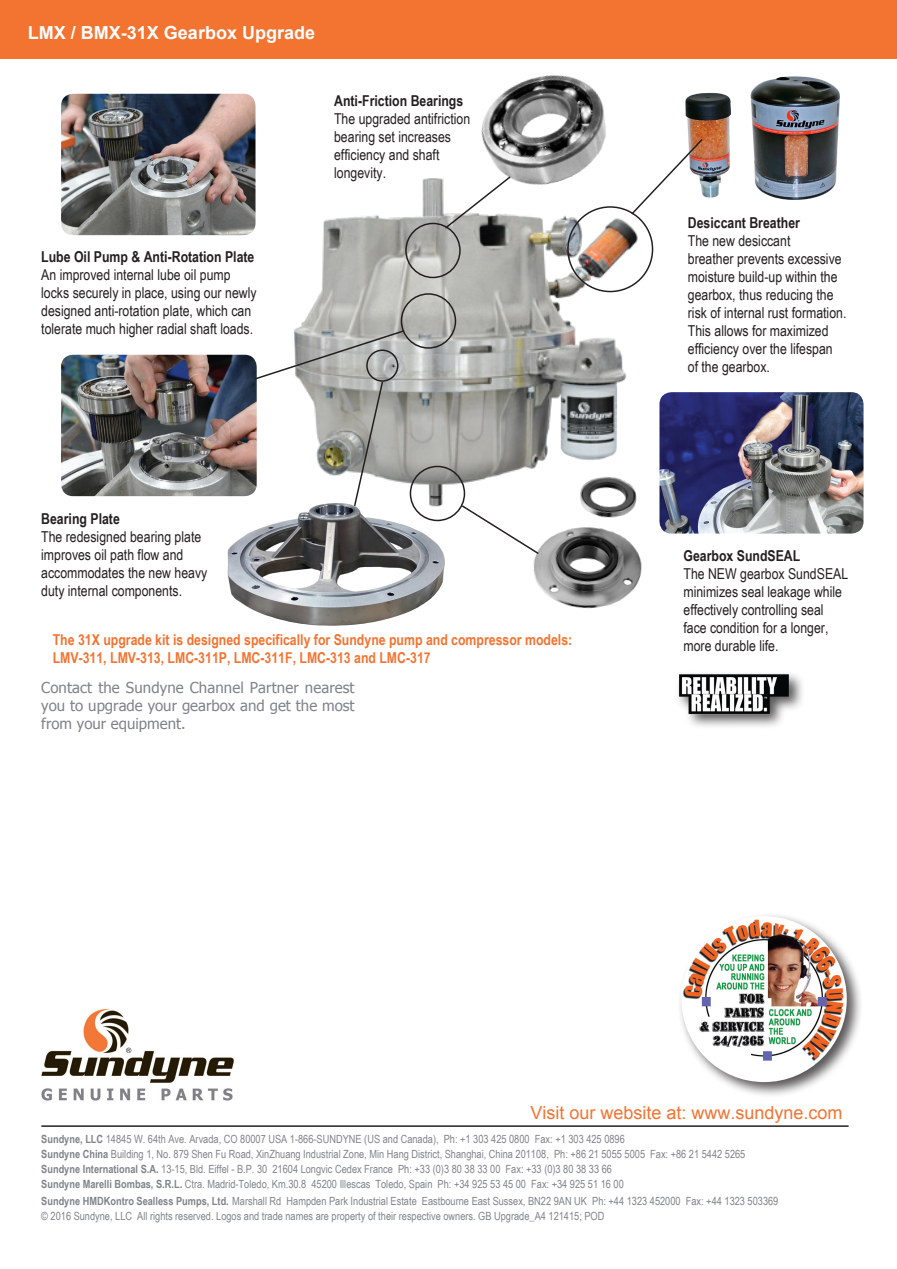
<style>
.page{position:relative;width:897px;height:1269px;background:#fff}
.page>*{position:absolute;margin:0;border:0;box-sizing:border-box;transform-origin:0 0}
.t1{font:18px "Arial";color:#f37331}
.t2{font:700 18px "Arial";color:#fff}
.t3{font:15px/18px "Arial Narrow";color:#231f20}
.t4{font:700 15px "Arial Narrow";color:#f37331}
.t5{font:700 15px "Arial Narrow";color:#231f20}
.t6{font:15px/18px "Tahoma";color:#80838a;text-align:justify}
.t7{font:11.25px "Arial Narrow";color:#80838a}
.s1{font-weight:700}
</style>
<div class="page">
<div style="left:0;top:0;width:897px;height:58px;background:#f37331"></div>
<div style="left:678px;top:912px;width:185px;height:187px;background:#231f20;opacity:.75"></div>
<img style="left:681px;top:916px;width:166px;height:166px;border-radius:83px">
<hr style="left:41px;top:1125px;width:808px;height:2px;background:#231f20">
<img style="left:295px;top:178px;width:345px;height:332px">
<img style="left:61px;top:355px;width:193px;height:141px">
<img style="left:221px;top:490px;width:229px;height:136px">
<img style="left:659px;top:392px;width:204px;height:142px">
<img style="left:685px;top:76px;width:155px;height:124px">
<img style="left:523px;top:471px;width:119px;height:138px">
<img style="left:61px;top:94px;width:195px;height:141px">
<img style="left:459px;top:58px;width:183px;height:157px">
<div style="left:405px;top:223px;width:56px;height:55px;border:2px solid #231f20;border-radius:50%"></div>
<div style="left:567px;top:206px;width:86px;height:86px;border:2px solid #231f20;border-radius:50%"></div>
<div style="left:401px;top:293px;width:55px;height:56px;border:2px solid #231f20;border-radius:50%"></div>
<div style="left:410px;top:466px;width:55px;height:55px;border:2px solid #231f20;border-radius:50%"></div>
<svg style="left:443px;top:175px;width:69px;height:55px"></svg>
<svg style="left:630px;top:137px;width:74px;height:79px"></svg>
<svg style="left:460px;top:504px;width:80px;height:52px"></svg>
<svg style="left:254px;top:329px;width:151px;height:179px"></svg>
<div style="left:675px;top:671px;width:131px;height:59px;background:#231f20;opacity:.75"></div>
<img style="left:678px;top:671px;width:112px;height:46px">
<img style="left:41px;top:1009px;width:193px;height:92px">
<p class="t2" style="left:28px;top:21px;width:289px">LMX / BMX-31X Gearbox Upgrade</p>
<p class="t5" style="left:334px;top:89px;width:131px">Anti-Friction Bearings</p>
<p class="t3" style="left:334px;top:109px;width:138px">The upgraded antifriction</p>
<p class="t3" style="left:334px;top:127px;width:118px">bearing set increases</p>
<p class="t3" style="left:334px;top:145px;width:107px">efficiency and shaft</p>
<p class="t3" style="left:334px;top:163px;width:53px">longevity.</p>
<p class="t5" style="left:41px;top:245px;width:215px">Lube Oil Pump &amp; Anti-Rotation Plate</p>
<p class="t3" style="left:41px;top:265px;width:191px">An improved internal lube oil pump</p>
<p class="t3" style="left:41px;top:283px;width:217px">locks securely in place, using our newly</p>
<p class="t3" style="left:41px;top:301px;width:211px">designed anti-rotation plate, which can</p>
<p class="t3" style="left:41px;top:319px;width:213px">tolerate much higher radial shaft loads.</p>
<p class="t5" style="left:41px;top:507px;width:80px">Bearing Plate</p>
<p class="t3" style="left:41px;top:527px;width:162px">The redesigned bearing plate improves oil path flow and</p>
<p class="t3" style="left:41px;top:563px;width:168px">accommodates the new heavy duty internal components.</p>
<p class="t4" style="left:53px;top:628px;width:521px">The 31X upgrade kit is designed specifically for Sundyne pump and compressor models:</p>
<p class="t4" style="left:53px;top:646px;width:379px">LMV-311, LMV-313, LMC-311P, LMC-311F, LMC-313 and LMC-317</p>
<p class="t6" style="left:41px;top:677px;width:315px">Contact the Sundyne Channel Partner nearest you to upgrade your gearbox and get the most from your equipment.</p>
<p class="t5" style="left:688px;top:212px;width:114px">Desiccant Breather</p>
<p class="t3" style="left:688px;top:232px;width:104px">The new desiccant</p>
<p class="t3" style="left:688px;top:250px;width:160px">breather prevents excessive moisture build-up within the gearbox, thus reducing the risk of internal rust formation.<br>This allows for maximized</p>
<p class="t3" style="left:688px;top:340px;width:146px">efficiency over the lifespan</p>
<p class="t3" style="left:688px;top:358px;width:84px">of the gearbox.</p>
<p class="t5" style="left:683px;top:544px;width:118px">Gearbox SundSEAL</p>
<p class="t3" style="left:683px;top:564px;width:166px">The NEW gearbox SundSEAL minimizes seal leakage while effectively controlling seal face condition for a longer, more durable life.</p>
<p class="t1" style="left:530px;top:1101px;width:314px">Visit our website at: www.sundyne.com</p>
<p class="t7" style="left:41px;top:1131px;width:585px"><span class="s1">Sundyne, LLC</span> 14845 W. 64th Ave. Arvada, CO 80007 USA 1-866-SUNDYNE (US and Canada), Ph: +1 303 425 0800 Fax: +1 303 425 0896</p>
<p class="t7" style="left:41px;top:1146px;width:706px"><span class="s1">Sundyne China</span> Building 1, No. 879 Shen Fu Road, XinZhuang Industrial Zone, Min Hang District, Shanghai, China 201108, Ph: +86 21 5055 5005 Fax: +86 21 5442 5265</p>
<p class="t7" style="left:41px;top:1161px;width:572px"><span class="s1">Sundyne International S.A.</span> 13-15, Bld. Eiffel - B.P. 30 21604 Longvic Cedex France Ph: +33 (0)3 80 38 33 00 Fax: +33 (0)3 80 38 33 66</p>
<p class="t7" style="left:41px;top:1176px;width:584px"><span class="s1">Sundyne Marelli Bombas, S.R.L.</span> Ctra. Madrid-Toledo, Km.30.8 45200 Illescas Toledo, Spain Ph: +34 925 53 45 00 Fax: +34 925 51 16 00</p>
<p class="t7" style="left:41px;top:1193px;width:739px"><span class="s1">Sundyne HMDKontro Sealless Pumps, Ltd.</span> Marshall Rd Hampden Park Industrial Estate Eastbourne East Sussex, BN22 9AN UK Ph: +44 1323 452000 Fax: +44 1323 503369</p>
<p class="t7" style="left:41px;top:1208px;width:565px">© 2016 Sundyne, LLC All rights reserved. Logos and trade names are property of their respective owners. GB Upgrade_A4 121415; POD</p>
</div>
